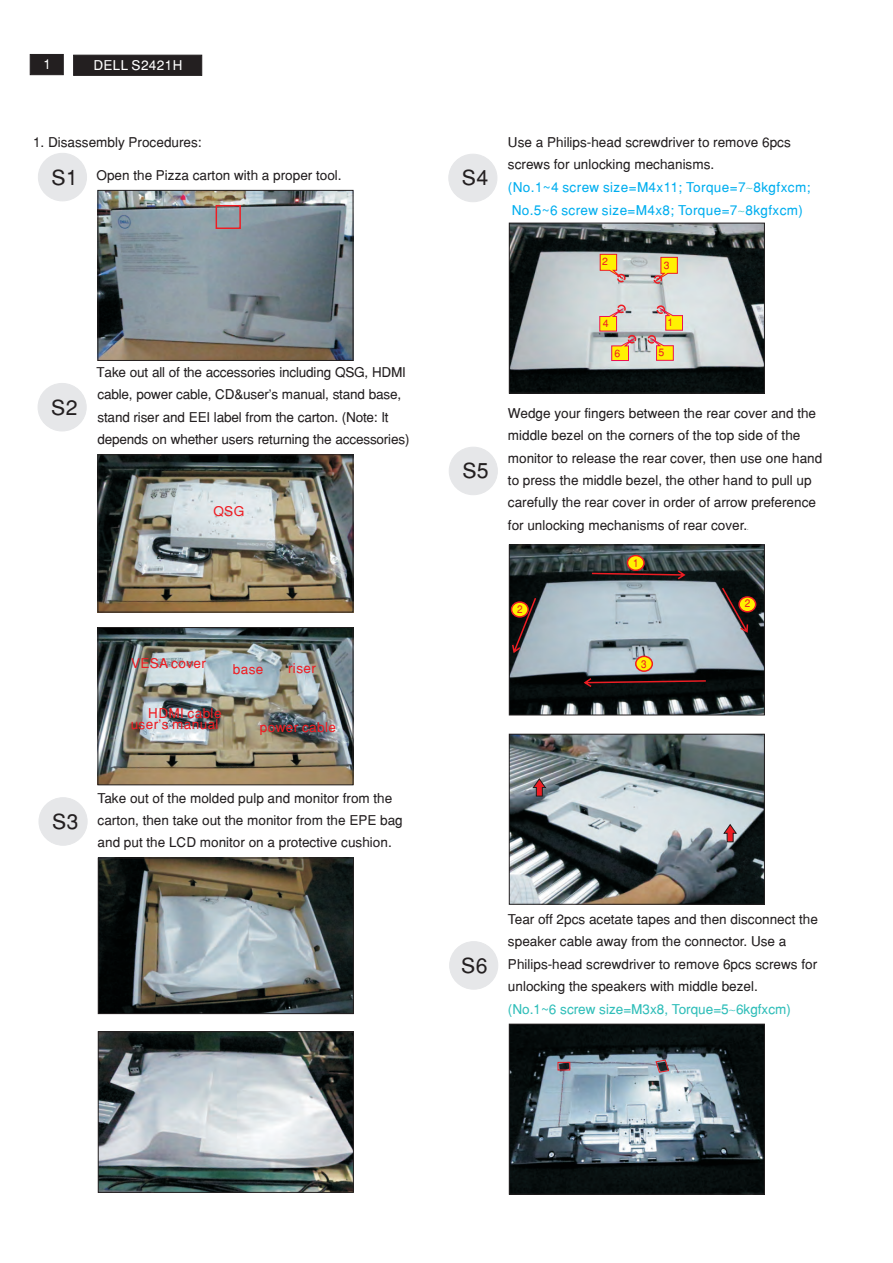
<style>
.page{position:relative;width:893px;height:1263px;background:#fff}
.page>*{position:absolute;margin:0;border:0;box-sizing:border-box;transform-origin:0 0}
.t1{font:21px "Helvetica";letter-spacing:.03em;color:#231f20}
.t2{font:13.5px/22.4px "Helvetica";color:#231f20}
.t3{font:13.5px/22.6px "Helvetica";letter-spacing:.03em;color:#00aeef}
.t4{font:13.5px "Helvetica";letter-spacing:.03em;color:#ee1d23}
.t5{font:13.5px "Helvetica";letter-spacing:.03em;color:#fff}
.t6{font:13.5px "Adobe Fangsong Std";color:#30beb9}
.t7{font:10.95px "Helvetica";color:#ee1d23;scale:.9 1}
.t8{font:10.35px "Helvetica";color:#ee1d23}
.t9{font:5.1px "Helvetica";color:#231f20}
.s1{color:#30beb9}
.s2{font-family:"Adobe Fangsong Std";color:#30beb9}
</style>
<div class="page">
<div style="left:449px;top:447px;width:48px;height:48px;background:#e6e7e9;border:1px solid #e6e7e9;border-radius:50%"></div>
<div style="left:38px;top:383px;width:48px;height:48px;background:#e6e7e9;border:1px solid #e6e7e9;border-radius:50%"></div>
<div style="left:449px;top:941px;width:49px;height:48px;background:#e6e7e9;border:1px solid #e6e7e9;border-radius:50%"></div>
<div style="left:449px;top:154px;width:48px;height:48px;background:#e6e7e9;border:1px solid #e6e7e9;border-radius:50%"></div>
<div style="left:38px;top:153px;width:49px;height:48px;background:#e6e7e9;border:1px solid #e6e7e9;border-radius:50%"></div>
<div style="left:39px;top:798px;width:48px;height:47px;background:#e6e7e9;border:1px solid #e6e7e9;border-radius:50%"></div>
<div style="left:30px;top:54px;width:33px;height:21px;background:#231f20;border:1px solid #231f20"></div>
<div style="left:73px;top:55px;width:129px;height:21px;background:#231f20;border:1px solid #231f20"></div>
<img style="left:100px;top:192px;width:251px;height:167px">
<div style="left:98px;top:190px;width:255px;height:171px;border:1px solid #231f20"></div>
<div style="left:216px;top:205px;width:25px;height:24px;border:1px solid #ee1d23"></div>
<img style="left:511px;top:736px;width:252px;height:166px">
<div style="left:509px;top:734px;width:256px;height:170px;border:1px solid #231f20"></div>
<svg style="left:532px;top:778px;width:15px;height:19px"></svg>
<img style="left:511px;top:547px;width:252px;height:166px">
<div style="left:509px;top:545px;width:256px;height:170px;border:1px solid #231f20"></div>
<svg style="left:627px;top:555px;width:18px;height:16px"></svg>
<svg style="left:512px;top:598px;width:24px;height:55px"></svg>
<svg style="left:592px;top:570px;width:94px;height:9px"></svg>
<svg style="left:722px;top:588px;width:26px;height:45px"></svg>
<svg style="left:635px;top:656px;width:18px;height:16px"></svg>
<svg style="left:511px;top:601px;width:18px;height:17px"></svg>
<svg style="left:584px;top:678px;width:122px;height:9px"></svg>
<svg style="left:738px;top:596px;width:18px;height:16px"></svg>
<img style="left:100px;top:629px;width:251px;height:154px">
<div style="left:98px;top:627px;width:255px;height:158px;border:1px solid #231f20"></div>
<img style="left:100px;top:457px;width:251px;height:153px">
<div style="left:98px;top:455px;width:255px;height:157px;border:1px solid #231f20"></div>
<img style="left:100px;top:860px;width:252px;height:152px">
<div style="left:98px;top:858px;width:256px;height:156px;border:1px solid #231f20"></div>
<img style="left:100px;top:1033px;width:252px;height:158px">
<div style="left:98px;top:1031px;width:256px;height:162px;border:1px solid #231f20"></div>
<img style="left:511px;top:225px;width:252px;height:166px">
<div style="left:509px;top:223px;width:256px;height:170px;border:1px solid #231f20"></div>
<svg style="left:600px;top:254px;width:23px;height:25px"></svg>
<svg style="left:654px;top:257px;width:24px;height:25px"></svg>
<svg style="left:599px;top:308px;width:25px;height:23px"></svg>
<svg style="left:659px;top:307px;width:24px;height:24px"></svg>
<div style="left:617px;top:274px;width:9px;height:8px;border:1px dashed #ee1d23;border-radius:50%"></div>
<div style="left:653px;top:275px;width:9px;height:9px;border:1px dashed #ee1d23;border-radius:50%"></div>
<div style="left:617px;top:305px;width:9px;height:8px;border:1px dashed #ee1d23;border-radius:50%"></div>
<div style="left:656px;top:305px;width:9px;height:9px;border:1px dashed #ee1d23;border-radius:50%"></div>
<div style="left:628px;top:335px;width:8px;height:8px;border:1px dashed #ee1d23;border-radius:50%"></div>
<div style="left:647px;top:335px;width:9px;height:9px;border:1px dashed #ee1d23;border-radius:50%"></div>
<svg style="left:649px;top:338px;width:25px;height:23px"></svg>
<svg style="left:611px;top:338px;width:24px;height:23px"></svg>
<svg style="left:723px;top:823px;width:15px;height:20px"></svg>
<img style="left:511px;top:1026px;width:252px;height:166px">
<div style="left:509px;top:1024px;width:256px;height:170px;border:1px solid #231f20"></div>
<div style="left:558px;top:1062px;width:12px;height:8px;border:1px solid #ee1d23"></div>
<svg style="left:655px;top:1059px;width:14px;height:14px"></svg>
<p class="t5" style="left:43px;top:56px;width:9px">1</p>
<p class="t5" style="left:93px;top:60px;width:91px">DELL S2421H</p>
<p class="t2" style="left:33px;top:131px;width:170px">1. Disassembly Procedures:</p>
<h1 class="t1" style="left:51px;top:169px;width:28px">S1</h1>
<h1 class="t1" style="left:462px;top:170px;width:28px">S4</h1>
<p class="t2" style="left:97px;top:165px;width:247px">Open the Pizza carton with a proper tool.</p>
<h1 class="t1" style="left:51px;top:399px;width:28px">S2</h1>
<p class="t2" style="left:97px;top:362px;width:314px">Take out all of the accessories including QSG, HDMI cable, power cable, CD&amp;user’s manual, stand base, stand riser and EEI label from the carton. (Note: It depends on whether users returning the accessories)</p>
<p class="t4" style="left:213px;top:506px;width:32px">QSG</p>
<h1 class="t1" style="left:462px;top:463px;width:28px">S5</h1>
<p class="t4" style="left:131px;top:658px;width:76px">VESA cover</p>
<p class="t4" style="left:233px;top:664px;width:32px">base</p>
<p class="t4" style="left:288px;top:663px;width:29px">riser</p>
<p class="t4" style="left:148px;top:708px;width:75px">HDMI cable</p>
<p class="t4" style="left:131px;top:719px;width:89px">user’s manual</p>
<p class="t4" style="left:260px;top:722px;width:78px">power cable</p>
<p class="t2" style="left:508px;top:132px;width:284px">Use a Philips-head screwdriver to remove 6pcs screws for unlocking mechanisms.</p>
<p class="t3" style="left:508px;top:177px;width:304px">(No.1~4 screw size=M4x11; Torque=7 8kgfxcm;<br>No.5~6 screw size=M4x8; Torque=7 8kgfxcm)</p>
<p class="t6" style="left:746px;top:180px;width:9px">~</p>
<p class="t6" style="left:738px;top:203px;width:9px">~</p>
<p class="t8" style="left:602px;top:257px;width:7px">2</p>
<p class="t8" style="left:664px;top:261px;width:7px">3</p>
<p class="t8" style="left:603px;top:320px;width:7px">4</p>
<p class="t8" style="left:667px;top:318px;width:7px">1</p>
<p class="t8" style="left:615px;top:349px;width:7px">6</p>
<p class="t8" style="left:658px;top:348px;width:7px">5</p>
<p class="t2" style="left:508px;top:403px;width:316px">Wedge your fingers between the rear cover and the middle bezel on the corners of the top side of the monitor to release the rear cover, then use one hand to press the middle bezel, the other hand to pull up carefully the rear cover in order of arrow preference for unlocking mechanisms of rear cover.</p>
<p class="t9" style="left:747px;top:526px;width:3px">.</p>
<p class="t7" style="left:517px;top:605px;width:8px">2</p>
<p class="t7" style="left:633px;top:558px;width:8px">1</p>
<p class="t7" style="left:641px;top:659px;width:8px">3</p>
<p class="t7" style="left:745px;top:599px;width:8px">2</p>
<h1 class="t1" style="left:52px;top:813px;width:28px">S3</h1>
<p class="t2" style="left:98px;top:788px;width:307px">Take out of the molded pulp and monitor from the carton, then take out the monitor from the EPE bag and put the LCD monitor on a protective cushion.</p>
<h1 class="t1" style="left:461px;top:957px;width:28px">S6</h1>
<p class="t2" style="left:508px;top:909px;width:311px">Tear off 2pcs acetate tapes and then disconnect the speaker cable away from the connector. Use a Philips-head screwdriver to remove 6pcs screws for unlocking the speakers with middle bezel.<br><span class="s1">(No.1~6 screw size=M3x8, Torque=5</span><span class="s2">~</span><span class="s1">6kgfxcm)</span></p>
</div>
